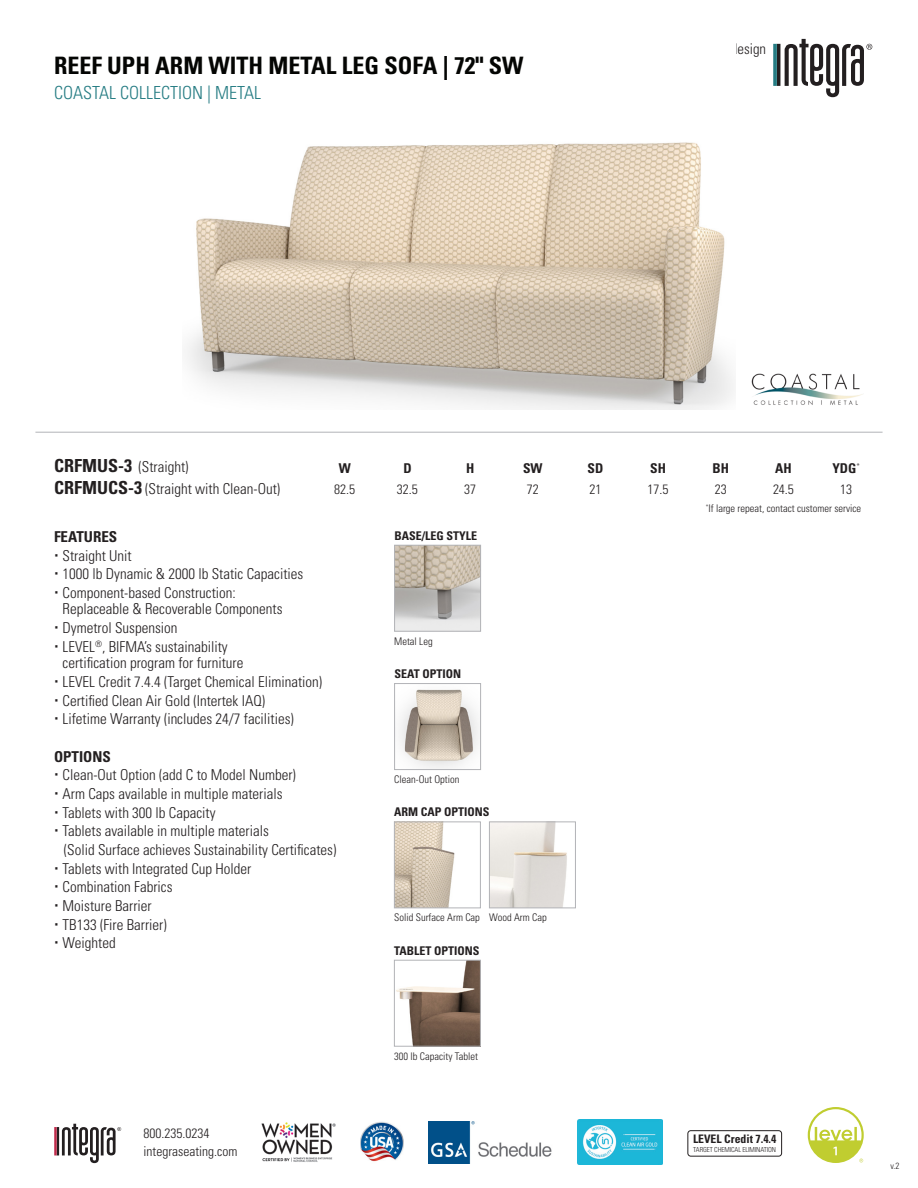
<style>
.page{position:relative;width:918px;height:1188px;background:#fff}
.page>*{position:absolute;margin:0;border:0;box-sizing:border-box;transform-origin:0 0}
.t1{font:700 condensed 24px "Univers LT Std";color:#040503}
.t2{font:300 condensed 18px "Univers LT Std";color:#257c83}
.t3{font:300 condensed 15px/16.5px "Univers LT Std";color:#231f20}
.t4{font:700 condensed 15px "Univers LT Std";color:#231f20}
.t5{font:300 condensed 13.5px/18px "Univers LT Std";color:#231f20}
.t6{font:700 condensed 13.5px "Univers LT Std";color:#231f20}
.t7{font:700 condensed 12px "Univers LT Std";color:#231f20}
.t8{font:700 condensed 11.7px "Univers LT Std";color:#231f20}
.t9{font:300 condensed 10.5px "Univers LT Std";color:#231f20}
.t10{font:300 condensed 9px "Univers LT Std";color:#231f20}
.t11{font:300 condensed 6.9px "Univers LT Std";letter-spacing:-.01em;color:#231f20}
.s1{font-weight:700;font-size:18px}
</style>
<div class="page">
<img style="left:751px;top:373px;width:112px;height:32px">
<svg style="left:54px;top:1124px;width:67px;height:39px"></svg>
<img style="left:360px;top:1121px;width:43px;height:41px">
<img style="left:261px;top:1122px;width:74px;height:40px">
<img style="left:577px;top:1120px;width:86px;height:44px">
<hr style="left:35px;top:432px;width:848px;height:1px;background:#b2b3b7">
<svg style="left:773px;top:39px;width:99px;height:58px"></svg>
<img style="left:428px;top:1121px;width:124px;height:42px">
<svg style="left:808px;top:1107px;width:56px;height:56px"></svg>
<div style="left:688px;top:1130px;width:94px;height:27px;border:1px solid #231f20;border-radius:3px"></div>
<img style="left:187px;top:142px;width:547px;height:267px">
<img style="left:396px;top:547px;width:83px;height:82px">
<div style="left:394px;top:545px;width:87px;height:86px;border:1px solid #b2b3b7"></div>
<img style="left:399px;top:689px;width:80px;height:79px">
<div style="left:394px;top:683px;width:87px;height:87px;border:1px solid #b2b3b7"></div>
<img style="left:396px;top:962px;width:83px;height:82px">
<div style="left:394px;top:960px;width:87px;height:86px;border:1px solid #b2b3b7"></div>
<img style="left:396px;top:824px;width:59px;height:82px">
<div style="left:394px;top:822px;width:87px;height:86px;border:1px solid #b2b3b7"></div>
<img style="left:491px;top:824px;width:76px;height:82px">
<div style="left:489px;top:822px;width:87px;height:86px;border:1px solid #b2b3b7"></div>
<p class="t1" style="left:54px;top:50px;width:471px">REEF UPH ARM WITH METAL LEG SOFA | 72" SW</p>
<p class="t2" style="left:54px;top:82px;width:209px">COASTAL COLLECTION | METAL</p>
<p class="t3" style="left:54px;top:459px;width:136px"><span class="s1">CRFMUS-3</span> (Straight)</p>
<p class="t3" style="left:54px;top:480px;width:228px"><span class="s1">CRFMUCS-3</span> (Straight with Clean-Out)</p>
<p class="t6" style="left:339px;top:460px;width:14px">W</p>
<p class="t6" style="left:403px;top:460px;width:10px">D</p>
<p class="t6" style="left:466px;top:460px;width:10px">H</p>
<p class="t6" style="left:523px;top:460px;width:21px">SW</p>
<p class="t6" style="left:588px;top:460px;width:17px">SD</p>
<p class="t6" style="left:650px;top:460px;width:17px">SH</p>
<p class="t6" style="left:713px;top:460px;width:18px">BH</p>
<p class="t6" style="left:775px;top:460px;width:18px">AH</p>
<p class="t6" style="left:832px;top:460px;width:29px">YDG<sup>*</sup></p>
<p class="t5" style="left:334px;top:480px;width:22px">82.5</p>
<p class="t5" style="left:397px;top:480px;width:22px">32.5</p>
<p class="t5" style="left:464px;top:480px;width:13px">37</p>
<p class="t5" style="left:527px;top:480px;width:13px">72</p>
<p class="t5" style="left:589px;top:480px;width:13px">21</p>
<p class="t5" style="left:648px;top:480px;width:22px">17.5</p>
<p class="t5" style="left:715px;top:480px;width:13px">23</p>
<p class="t5" style="left:773px;top:480px;width:22px">24.5</p>
<p class="t5" style="left:840px;top:480px;width:13px">13</p>
<p class="t9" style="left:706px;top:502px;width:157px"><sup>*</sup>If large repeat, contact customer service</p>
<p class="t4" style="left:54px;top:527px;width:65px">FEATURES</p>
<p class="t3" style="left:63px;top:547px;width:71px">Straight Unit</p>
<p class="t3" style="left:63px;top:566px;width:242px">1000 lb Dynamic &amp; 2000 lb Static Capacities</p>
<p class="t3" style="left:63px;top:584px;width:221px">Component-based Construction:<br>Replaceable &amp; Recoverable Components</p>
<p class="t3" style="left:63px;top:620px;width:116px">Dymetrol Suspension</p>
<p class="t3" style="left:63px;top:638px;width:182px">LEVEL<sup>®</sup>, BIFMA’s sustainability certification program for furniture</p>
<p class="t3" style="left:63px;top:673px;width:261px">LEVEL Credit 7.4.4 (Target Chemical Elimination)</p>
<p class="t3" style="left:63px;top:692px;width:204px">Certified Clean Air Gold (Intertek IAQ)</p>
<p class="t3" style="left:63px;top:711px;width:233px">Lifetime Warranty (includes 24/7 facilities)</p>
<p class="t4" style="left:54px;top:747px;width:58px">OPTIONS</p>
<p class="t3" style="left:63px;top:767px;width:235px">Clean-Out Option (add C to Model Number)</p>
<p class="t3" style="left:63px;top:785px;width:221px">Arm Caps available in multiple materials</p>
<p class="t3" style="left:63px;top:804px;width:154px">Tablets with 300 lb Capacity</p>
<p class="t3" style="left:63px;top:823px;width:208px">Tablets available in multiple materials</p>
<p class="t3" style="left:64px;top:841px;width:274px">(Solid Surface achieves Sustainability Certificates)</p>
<p class="t3" style="left:63px;top:860px;width:190px">Tablets with Integrated Cup Holder</p>
<p class="t3" style="left:63px;top:879px;width:111px">Combination Fabrics</p>
<p class="t3" style="left:63px;top:897px;width:91px">Moisture Barrier</p>
<p class="t3" style="left:63px;top:916px;width:106px">TB133 (Fire Barrier)</p>
<p class="t3" style="left:63px;top:935px;width:55px">Weighted</p>
<p class="t7" style="left:394px;top:528px;width:84px">BASE/LEG STYLE</p>
<p class="t9" style="left:394px;top:635px;width:40px">Metal Leg</p>
<p class="t7" style="left:394px;top:667px;width:68px">SEAT OPTION</p>
<p class="t9" style="left:394px;top:773px;width:67px">Clean-Out Option</p>
<p class="t7" style="left:394px;top:805px;width:97px">ARM CAP OPTIONS</p>
<p class="t9" style="left:394px;top:911px;width:87px">Solid Surface Arm Cap</p>
<p class="t9" style="left:489px;top:911px;width:59px">Wood Arm Cap</p>
<p class="t7" style="left:394px;top:943px;width:87px">TABLET OPTIONS</p>
<p class="t9" style="left:394px;top:1050px;width:85px">300 lb Capacity Tablet</p>
<p class="t5" style="left:144px;top:1124px;width:95px">800.235.0234 integraseating.com</p>
<p class="t8" style="left:693px;top:1132px;width:85px">LEVEL Credit 7.4.4</p>
<p class="t11" style="left:693px;top:1145px;width:84px">TARGET CHEMICAL ELIMINATION</p>
<p class="t10" style="left:890px;top:1160px;width:11px">v.2</p>
</div>
